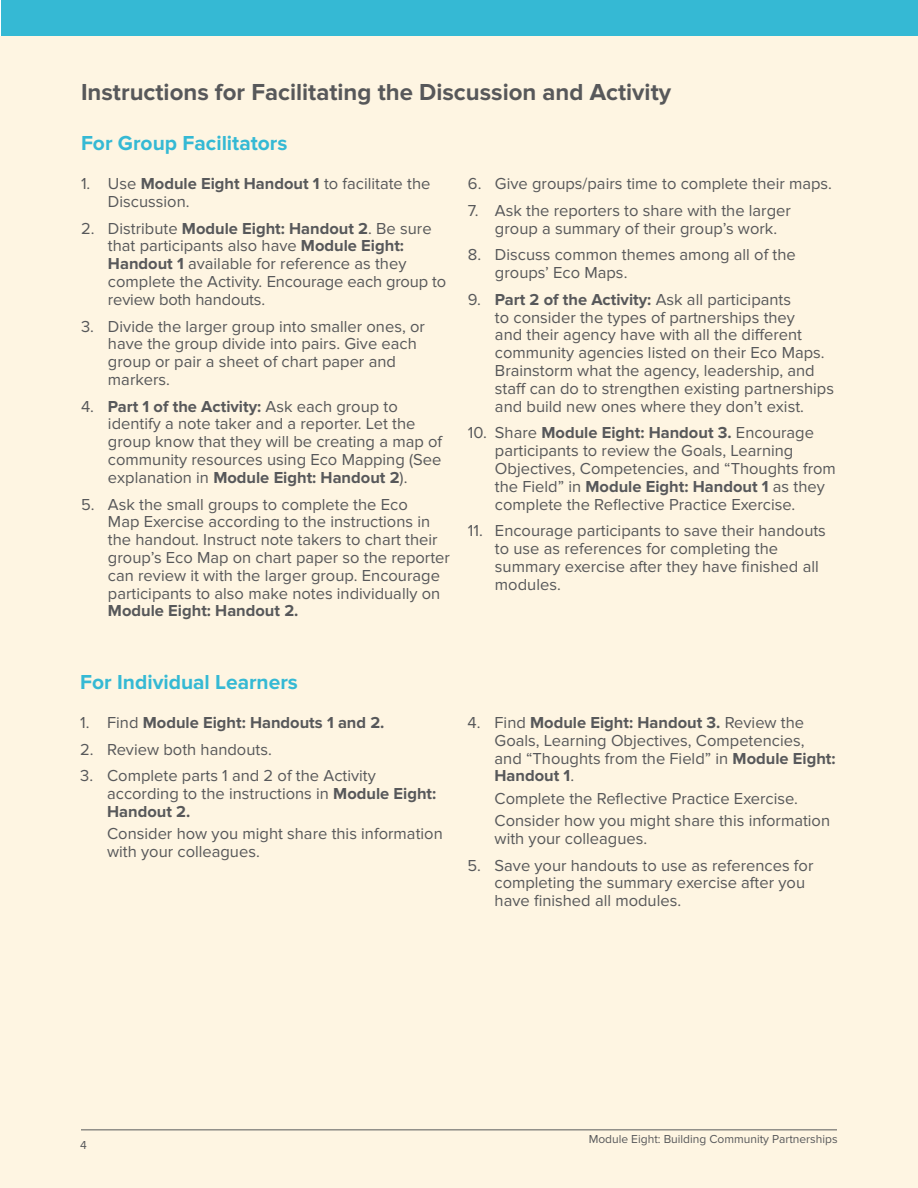
<style>
.page{position:relative;width:918px;height:1188px;background:#fff}
.page>*{position:absolute;margin:0;border:0;box-sizing:border-box;transform-origin:0 0}
.t1{font:700 24px "Proxima Nova";color:#57585a}
.t2{font:700 21px "Proxima Nova";color:#35b9d4}
.t3{font:16.5px/17.9px "Proxima Nova";color:#57585a}
.t4{font:700 16.5px "Proxima Nova";color:#57585a}
.t5{font:12px "Proxima Nova";color:#57585a}
.s1{font-weight:700}
.s2{font-weight:400}
</style>
<div class="page">
<div style="left:2px;top:0;width:916px;height:37px;background:#35b9d4"></div>
<div style="left:0;top:37px;width:918px;height:1151px;background:#fef5e2"></div>
<hr style="left:81px;top:1129px;width:756px;height:1px;background:#57585a">
<h2 class="t1" style="left:81px;top:78px;width:592px">Instructions for Facilitating the Discussion and Activity</h2>
<h3 class="t2" style="left:81px;top:131px;width:208px">For Group Facilitators</h3>
<p class="t3" style="left:108px;top:175px;width:324px;text-indent:-27px">1. Use <span class="s1">Module Eight Handout 1</span> to facilitate the<br>Discussion.</p>
<p class="t3" style="left:108px;top:219px;width:340px;text-indent:-27px">2. Distribute <span class="s1">Module Eight: Handout 2</span>. Be sure that participants also have <span class="s1">Module Eight:<br>Handout 1</span> available for reference as they complete the Activity. Encourage each group to review both handouts.</p>
<p class="t3" style="left:108px;top:317px;width:318px;text-indent:-27px">3. Divide the larger group into smaller ones, or have the group divide into pairs. Give each group or pair a sheet of chart paper and markers.</p>
<p class="t3" style="left:108px;top:397px;width:336px;text-indent:-27px">4. <span class="s1">Part 1 of the Activity:</span> Ask each group to identify a note taker and a reporter. Let the group know that they will be creating a map of community resources using Eco Mapping (See explanation in <span class="s1">Module Eight: Handout 2</span>).</p>
<p class="t3" style="left:108px;top:495px;width:344px;text-indent:-27px">5. Ask the small groups to complete the Eco<br>Map Exercise according to the instructions in the handout. Instruct note takers to chart their group’s Eco Map on chart paper so the reporter can review it with the larger group. Encourage participants to also make notes individually on <span class="s1">Module Eight: Handout 2.</span></p>
<p class="t3" style="left:468px;top:175px;width:366px">6. Give groups/pairs time to complete their maps.</p>
<p class="t3" style="left:495px;top:202px;width:297px;text-indent:-27px">7. Ask the reporters to share with the larger group a summary of their group’s work.</p>
<p class="t3" style="left:495px;top:246px;width:302px;text-indent:-27px">8. Discuss common themes among all of the groups’ Eco Maps.</p>
<p class="t3" style="left:495px;top:291px;width:341px;text-indent:-27px">9. <span class="s1">Part 2 of the Activity:</span> Ask all participants<br>to consider the types of partnerships they<br>and their agency have with all the different community agencies listed on their Eco Maps.<br>Brainstorm what the agency, leadership, and staff can do to strengthen existing partnerships and build new ones where they don’t exist.</p>
<p class="t3" style="left:495px;top:424px;width:342px;text-indent:-27px">10. Share <span class="s1">Module Eight: Handout 3.</span> Encourage participants to review the Goals, Learning Objectives, Competencies, and “Thoughts from the Field” in <span class="s1">Module Eight: Handout 1</span> as they complete the Reflective Practice Exercise.</p>
<p class="t3" style="left:495px;top:522px;width:333px;text-indent:-27px">11. Encourage participants to save their handouts to use as references for completing the summary exercise after they have finished all modules.</p>
<h3 class="t2" style="left:80px;top:670px;width:219px">For Individual Learners</h3>
<p class="t4" style="left:80px;top:713px;width:306px"><span class="s2">1. Find</span> Module Eight: Handouts 1 and 2.</p>
<p class="t3" style="left:80px;top:740px;width:193px">2. Review both handouts.</p>
<p class="t3" style="left:80px;top:767px;width:14px">3.</p>
<p class="t3" style="left:107px;top:767px;width:331px">Complete parts 1 and 2 of the Activity according to the instructions in <span class="s1">Module Eight:<br>Handout 2.</span></p>
<p class="t3" style="left:107px;top:825px;width:337px">Consider how you might share this information with your colleagues.</p>
<p class="t3" style="left:468px;top:714px;width:15px">4.</p>
<p class="t3" style="left:495px;top:714px;width:343px">Find <span class="s1">Module Eight: Handout 3.</span> Review the Goals, Learning Objectives, Competencies, and “Thoughts from the Field” in <span class="s1">Module Eight:<br>Handout 1</span>.</p>
<p class="t3" style="left:495px;top:790px;width:305px">Complete the Reflective Practice Exercise.</p>
<p class="t3" style="left:495px;top:812px;width:337px">Consider how you might share this information with your colleagues.</p>
<p class="t3" style="left:495px;top:856px;width:320px;text-indent:-27px">5. Save your handouts to use as references for completing the summary exercise after you have finished all modules.</p>
<p class="t5" style="left:80px;top:1138px;width:8px">4</p>
<p class="t5" style="left:589px;top:1133px;width:250px">Module Eight: Building Community Partnerships</p>
</div>
